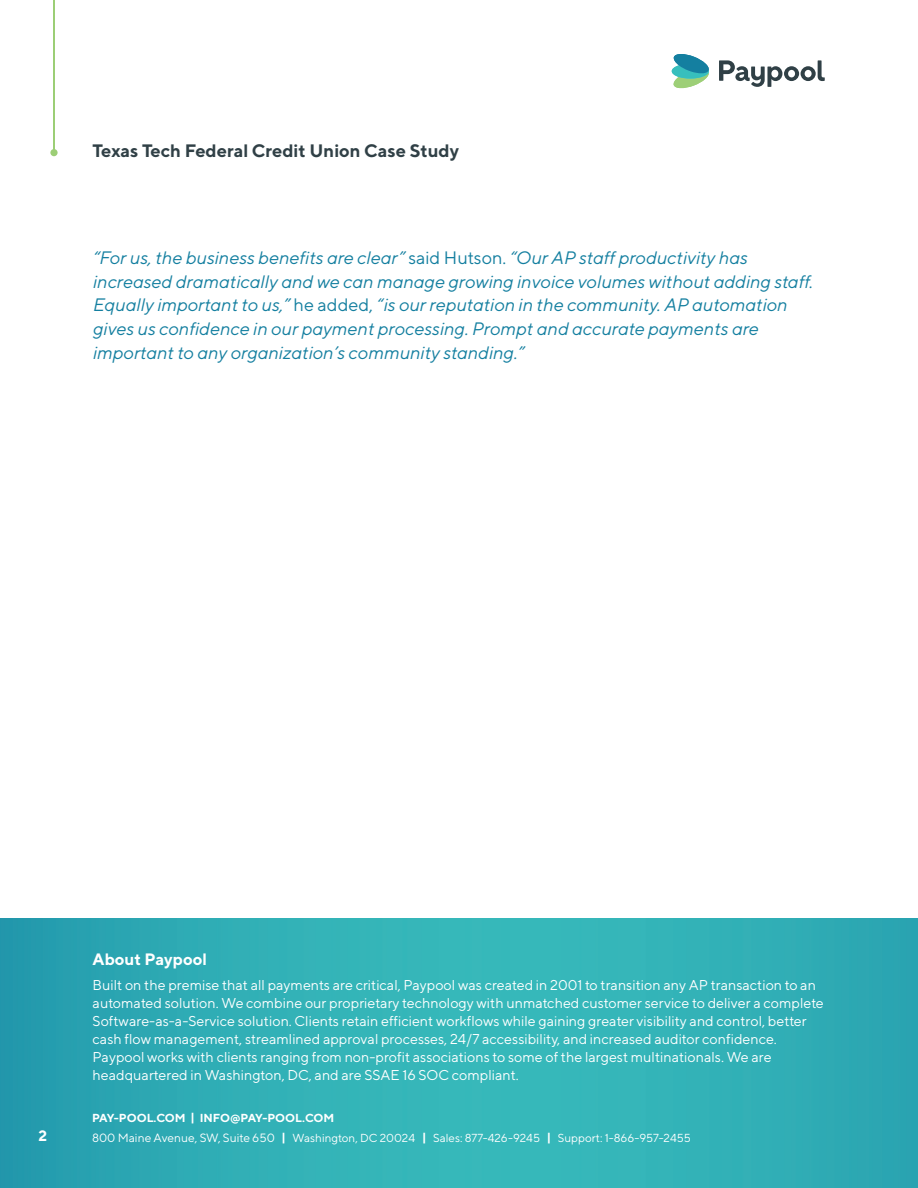
<style>
.page{position:relative;width:918px;height:1188px;background:#fff}
.page>*{position:absolute;margin:0;border:0;box-sizing:border-box;transform-origin:0 0}
.t1{font:italic 18px/24px "TT Norms";color:#147fa0}
.t2{font:700 18px "TT Norms";color:#304046}
.t3{font:700 16.5px "TT Norms";color:#fff}
.t4{font:700 15px "TT Norms";color:#fff}
.t5{font:14.25px/18px "TT Norms";color:#fff}
.t6{font:11.7px "TT Norms";color:#fff}
.t7{font:700 11.7px "TT Norms";color:#fff}
.s1{font-style:normal}
.s2{font-size:12px}
.s3{font-weight:700}
</style>
<div class="page">
<img style="left:0;top:918px;width:918px;height:270px">
<div style="left:50px;top:149px;width:8px;height:7px;background:#9cce76;border-radius:50%"></div>
<hr style="left:53px;top:0;width:2px;height:153px;background:#9cce76">
<svg style="left:672px;top:54px;width:37px;height:35px"></svg>
<svg style="left:719px;top:60px;width:106px;height:27px"></svg>
<p class="t2" style="left:93px;top:139px;width:368px">Texas Tech Federal Credit Union Case Study</p>
<p class="t1" style="left:93px;top:245px;width:722px">“For us, the business benefits are clear” <span class="s1">said Hutson.</span> “Our AP staff productivity has increased dramatically and we can manage growing invoice volumes without adding staff.<br>Equally important to us,” <span class="s1">he added,</span> “is our reputation in the community. AP automation gives us confidence in our payment processing. Prompt and accurate payments are important to any organization’s community standing.”</p>
<p class="t4" style="left:39px;top:1126px;width:10px">2</p>
<p class="t3" style="left:93px;top:949px;width:116px">About Paypool</p>
<p class="t5" style="left:93px;top:976px;width:733px">Built on the premise that all payments are critical, Paypool was created in 2001 to transition any AP transaction to an automated solution. We combine our proprietary technology with unmatched customer service to deliver a complete Software-as-a-Service solution. Clients retain efficient workflows while gaining greater visibility and control, better cash flow management, streamlined approval processes, 24/7 accessibility, and increased auditor confidence.<br>Paypool works with clients ranging from non-profit associations to some of the largest multinationals. We are headquartered in Washington, DC, and are SSAE 16 SOC compliant.</p>
<p class="t7" style="left:92px;top:1111px;width:244px">PAY-POOL.COM | INFO@PAY-POOL.COM</p>
<p class="t6" style="left:92px;top:1130px;width:600px"><span class="s2">800 Maine Avenue, SW, Suite 650</span> <span class="s3">|</span> Washington, DC 20024 <span class="s3">|</span> Sales: 877-426-9245 <span class="s3">|</span> Support: 1-866-957-2455</p>
</div>
